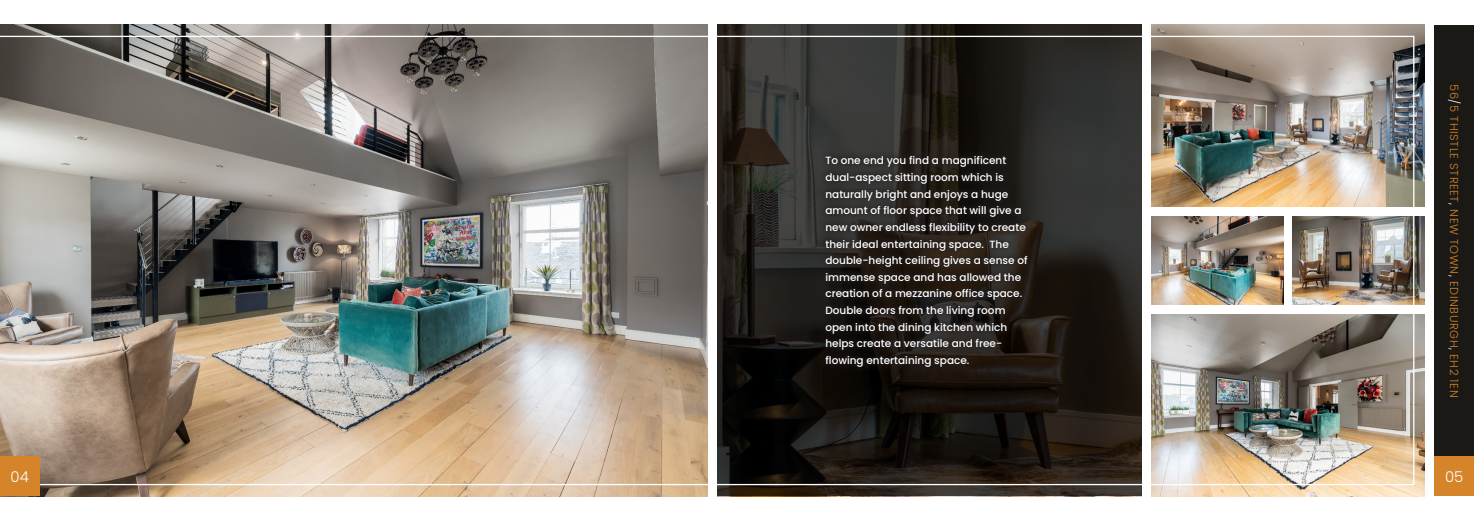
<style>
.page{position:relative;width:1474px;height:521px;background:#fff}
.page>*{position:absolute;margin:0;border:0;box-sizing:border-box;transform-origin:0 0}
.t1{font:300 14.88px "Poppins";color:#fff}
.t2{font:300 11.38px "Poppins";letter-spacing:.05em;color:#d5842a}
.t3{font:500 10.5px/16.6px "Poppins";color:#fff}
.s1{color:#fff}
</style>
<div class="page">
<img style="left:0;top:25px;width:707px;height:471px">
<img style="left:1151px;top:25px;width:273px;height:182px">
<img style="left:1414px;top:217px;width:10px;height:87px">
<img style="left:1151px;top:314px;width:273px;height:182px">
<svg style="left:717px;top:25px;width:424px;height:471px"></svg>
<div style="left:1434px;top:25px;width:39px;height:432px;background:#1b1915"></div>
<div style="left:1434px;top:457px;width:39px;height:39px;background:#d5842a"></div>
<img style="left:0;top:36px;width:1414px;height:449px">
<div style="left:0;top:457px;width:40px;height:39px;background:#d5842a"></div>
<p class="t3" style="left:825px;top:152px;width:204px">To one end you find a magnificent dual-aspect sitting room which is naturally bright and enjoys a huge amount of floor space that will give a new owner endless flexibility to create their ideal entertaining space. The double-height ceiling gives a sense of immense space and has allowed the creation of a mezzanine office space.<br>Double doors from the living room open into the dining kitchen which helps create a versatile and free&shy;flowing entertaining space.</p>
<p class="t2" style="left:1460px;top:84px;width:315px;rotate:90deg">56<span class="s1">/</span>5 THISTLE STREET<span class="s1">,</span> NEW TOWN<span class="s1">,</span> EDINBURGH<span class="s1">,</span> EH2 1EN</p>
<h1 class="t1" style="left:11px;top:468px;width:20px">04</h1>
<h1 class="t1" style="left:1444px;top:468px;width:20px">05</h1>
</div>
